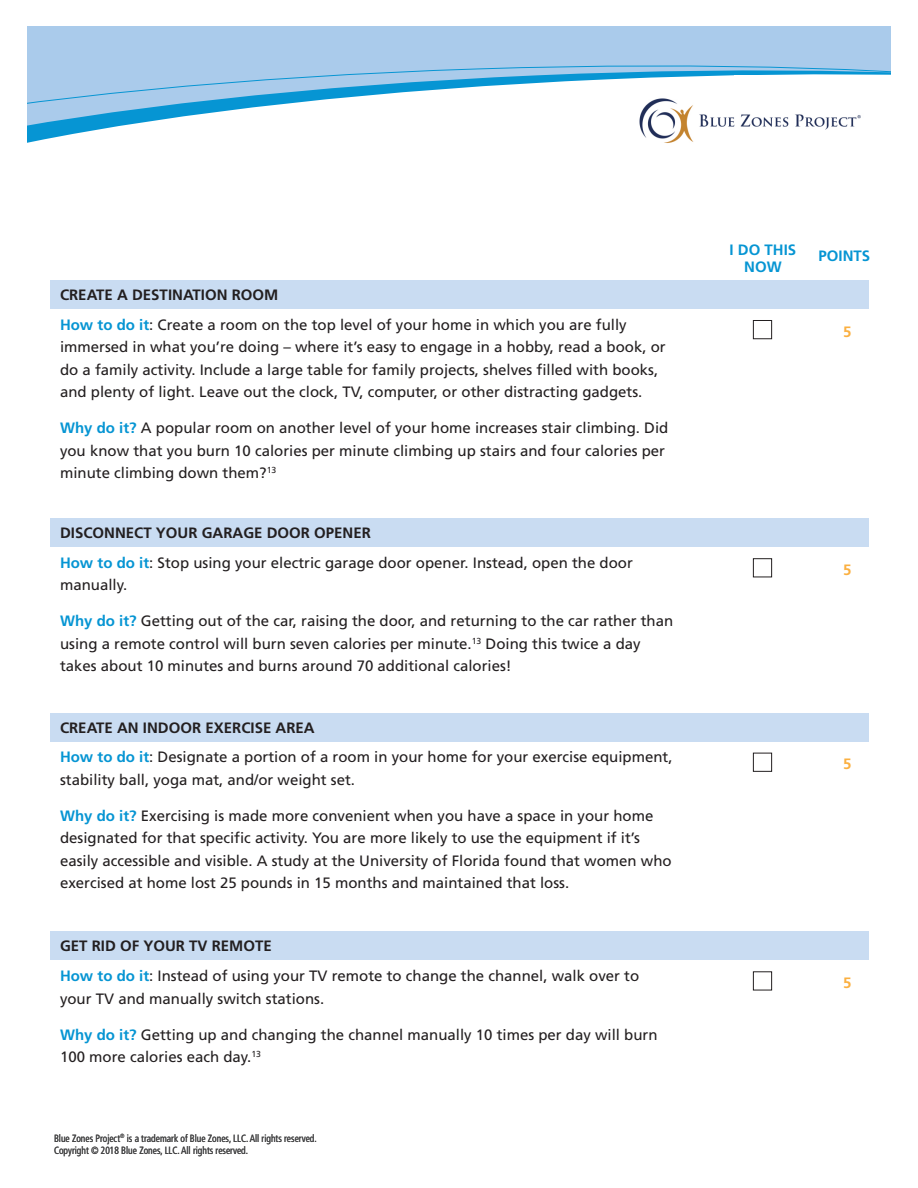
<style>
.page{position:relative;width:918px;height:1188px;background:#fff}
.page>*{position:absolute;margin:0;border:0;box-sizing:border-box;transform-origin:0 0}
.Body_Copy{font:15px/22.5px "Frutiger LT Std";color:#231f20}
.Numbered_List_Heads{font:700 15px "Frutiger LT Std";color:#231f20}
.CHART_HEADS{font:700 15px/16.5px "Frutiger LT Std";color:#0695d3;text-align:center}
.t1{font:700 15px "Frutiger LT Std";color:#fbb041}
.Body_Copy-2{font:condensed 10.5px/12.6px "Frutiger LT Std";color:#414142;scale:.9 1}
.s1{font-weight:700;color:#0695d3}
</style>
<div class="page">
<div style="left:27px;top:26px;width:864px;height:219px;background:#aacbeb"></div>
<svg style="left:27px;top:65px;width:864px;height:180px;fill:#fff"></svg>
<div style="left:27px;top:144px;width:203px;height:280px;background:#fff"></div>
<div style="left:735px;top:76px;width:156px;height:280px;background:#fff"></div>
<div style="left:50px;top:280px;width:819px;height:29px;background:#c9dcf2"></div>
<div style="left:50px;top:518px;width:819px;height:29px;background:#c9dcf2"></div>
<div style="left:50px;top:713px;width:819px;height:29px;background:#c9dcf2"></div>
<div style="left:50px;top:932px;width:819px;height:28px;background:#c9dcf2"></div>
<div style="left:753px;top:320px;width:19px;height:19px;border:1px solid #231f20"></div>
<div style="left:753px;top:558px;width:19px;height:19px;border:1px solid #231f20"></div>
<div style="left:753px;top:753px;width:19px;height:19px;border:1px solid #231f20"></div>
<div style="left:753px;top:971px;width:19px;height:19px;border:1px solid #231f20"></div>
<img style="left:625px;top:83px;width:236px;height:82px">
<p class="Numbered_List_Heads" style="left:60px;top:286px;width:220px">CREATE A DESTINATION ROOM</p>
<p class="Body_Copy" style="left:60px;top:313px;width:607px"><span class="s1">How to do it</span>: Create a room on the top level of your home in which you are fully immersed in what you’re doing – where it’s easy to engage in a hobby, read a book, or do a family activity. Include a large table for family projects, shelves filled with books, and plenty of light. Leave out the clock, TV, computer, or other distracting gadgets.</p>
<p class="Body_Copy" style="left:60px;top:417px;width:610px"><span class="s1">Why do it?</span> A popular room on another level of your home increases stair climbing. Did you know that you burn 10 calories per minute climbing up stairs and four calories per minute climbing down them?<sup>13</sup></p>
<p class="Numbered_List_Heads" style="left:60px;top:524px;width:312px">DISCONNECT YOUR GARAGE DOOR OPENER</p>
<p class="Body_Copy" style="left:60px;top:552px;width:574px"><span class="s1">How to do it</span>: Stop using your electric garage door opener. Instead, open the door manually.</p>
<p class="Body_Copy" style="left:60px;top:610px;width:615px"><span class="s1">Why do it?</span> Getting out of the car, raising the door, and returning to the car rather than using a remote control will burn seven calories per minute.<sup>13</sup> Doing this twice a day takes about 10 minutes and burns around 70 additional calories!</p>
<p class="Numbered_List_Heads" style="left:60px;top:719px;width:256px">CREATE AN INDOOR EXERCISE AREA</p>
<p class="Body_Copy" style="left:60px;top:746px;width:614px"><span class="s1">How to do it</span>: Designate a portion of a room in your home for your exercise equipment, stability ball, yoga mat, and/or weight set.</p>
<p class="Body_Copy" style="left:60px;top:804px;width:613px"><span class="s1">Why do it?</span> Exercising is made more convenient when you have a space in your home designated for that specific activity. You are more likely to use the equipment if it’s easily accessible and visible. A study at the University of Florida found that women who exercised at home lost 25 pounds in 15 months and maintained that loss.</p>
<p class="Numbered_List_Heads" style="left:60px;top:937px;width:213px">GET RID OF YOUR TV REMOTE</p>
<p class="Body_Copy" style="left:60px;top:965px;width:581px"><span class="s1">How to do it</span>: Instead of using your TV remote to change the channel, walk over to your TV and manually switch stations.</p>
<p class="Body_Copy" style="left:60px;top:1023px;width:599px"><span class="s1">Why do it?</span> Getting up and changing the channel manually 10 times per day will burn<br>100 more calories each day.<sup>13</sup></p>
<p class="Body_Copy-2" style="left:54px;top:1132px;width:293px">Blue Zones Project<sup>®</sup> is a trademark of Blue Zones, LLC. All rights reserved.<br>Copyright © 2018 Blue Zones, LLC. All rights reserved.</p>
<p class="CHART_HEADS" style="left:730px;top:242px;width:68px">I DO THIS<br>NOW</p>
<p class="CHART_HEADS" style="left:819px;top:248px;width:53px">POINTS</p>
<p class="t1" style="left:843px;top:323px;width:10px">5</p>
<p class="t1" style="left:843px;top:561px;width:10px">5</p>
<p class="t1" style="left:843px;top:755px;width:10px">5</p>
<p class="t1" style="left:843px;top:974px;width:10px">5</p>
</div>
